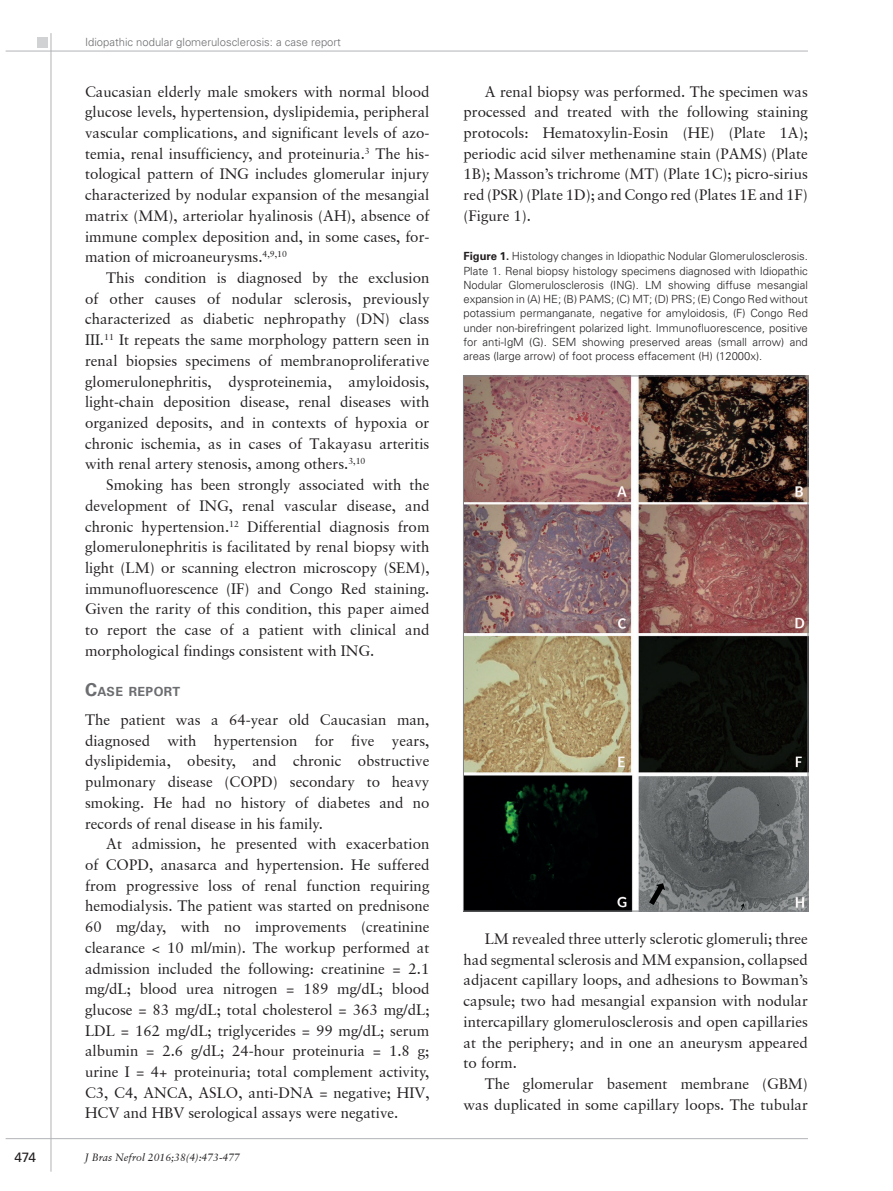
<style>
.page{position:relative;width:893px;height:1191px;background:#fff}
.page>*{position:absolute;margin:0;border:0;box-sizing:border-box;transform-origin:0 0}
.Texto{font:15px/20.7px "Garamond Retrospective S Si";color:#231f20;text-align:justify}
.Texto_-_1º_paragráfo{font:15px/20.7px "Garamond Retrospective S Si";color:#231f20;text-align:justify}
.t1{font:13.5px "Univers LT Std";color:#231f20}
.Intertítulo{font:700 12.6px "Univers LT Std";letter-spacing:.03em;color:#6c6d70}
.Legenda{font:300 11.25px/14.2px "Univers LT Std";color:#231f20;text-align:justify}
.t2{font:300 11.25px "Univers LT Std";color:#6c6d70}
.t3{font:italic 10.5px "Garamond Retrospective S Si";color:#231f20}
.s1{font-size:18px}
.s2{font-weight:700}
</style>
<div class="page">
<div style="left:37px;top:37px;width:11px;height:11px;background:#d1d2d4"></div>
<hr style="left:6px;top:51px;width:802px;height:1px;background:#b2b3b7">
<hr style="left:51px;top:33px;width:1px;height:1138px;background:#b2b3b7">
<hr style="left:6px;top:1138px;width:802px;height:1px;background:#b2b3b7">
<img style="left:465px;top:378px;width:341px;height:531px">
<p class="t1" style="left:14px;top:1149px;width:23px">474</p>
<p class="t2" style="left:85px;top:36px;width:258px">Idiopathic nodular glomerulosclerosis: a case report</p>
<p class="Texto_-_1º_paragráfo" style="left:85px;top:81px;width:346px">Caucasian elderly male smokers with normal blood glucose levels, hypertension, dyslipidemia, peripheral vascular complications, and significant levels of azo&shy;temia, renal insufficiency, and proteinuria.<sup>3</sup> The his&shy;tological pattern of ING includes glomerular injury characterized by nodular expansion of the mesangial matrix (MM), arteriolar hyalinosis (AH), absence of immune complex deposition and, in some cases, for&shy;mation of microaneurysms.<sup>4,9,10</sup></p>
<p class="Texto" style="left:85px;top:267px;width:346px;text-indent:21px">This condition is diagnosed by the exclusion of other causes of nodular sclerosis, previously characterized as diabetic nephropathy (DN) class III.<sup>11</sup> It repeats the same morphology pattern seen in renal biopsies specimens of membranoproliferative glomerulonephritis, dysproteinemia, amyloidosis, light-chain deposition disease, renal diseases with organized deposits, and in contexts of hypoxia or chronic ischemia, as in cases of Takayasu arteritis with renal artery stenosis, among others.<sup>3,10</sup></p>
<p class="Texto" style="left:85px;top:474px;width:346px;text-indent:21px">Smoking has been strongly associated with the development of ING, renal vascular disease, and chronic hypertension.<sup>12</sup> Differential diagnosis from glomerulonephritis is facilitated by renal biopsy with light (LM) or scanning electron microscopy (SEM), immunofluorescence (IF) and Congo Red staining.<br>Given the rarity of this condition, this paper aimed to report the case of a patient with clinical and morphological findings consistent with ING.</p>
<p class="Intertítulo" style="left:85px;top:684px;width:97px"><span class="s1">C</span>ASE REPORT</p>
<p class="Texto_-_1º_paragráfo" style="left:85px;top:709px;width:346px">The patient was a 64-year old Caucasian man, diagnosed with hypertension for five years, dyslipidemia, obesity, and chronic obstructive pulmonary disease (COPD) secondary to heavy smoking. He had no history of diabetes and no records of renal disease in his family.</p>
<p class="Texto" style="left:85px;top:833px;width:346px;text-indent:21px">At admission, he presented with exacerbation of COPD, anasarca and hypertension. He suffered from progressive loss of renal function requiring hemodialysis. The patient was started on prednisone 60 mg/day, with no improvements (creatinine clearance &lt; 10 ml/min). The workup performed at admission included the following: creatinine = 2.1 mg/dL; blood urea nitrogen = 189 mg/dL; blood glucose = 83 mg/dL; total cholesterol = 363 mg/dL; LDL = 162 mg/dL; triglycerides = 99 mg/dL; serum albumin = 2.6 g/dL; 24-hour proteinuria = 1.8 g; urine I = 4+ proteinuria; total complement activity, C3, C4, ANCA, ASLO, anti-DNA = negative; HIV, HCV and HBV serological assays were negative.</p>
<p class="t3" style="left:85px;top:1151px;width:157px">J Bras Nefrol 2016;38(4):473-477</p>
<p class="Texto" style="left:463px;top:81px;width:346px;text-indent:21px">A renal biopsy was performed. The specimen was processed and treated with the following staining protocols: Hematoxylin-Eosin (HE) (Plate 1A); periodic acid silver methenamine stain (PAMS) (Plate 1B); Masson’s trichrome (MT) (Plate 1C); picro-sirius red (PSR) (Plate 1D); and Congo red (Plates 1E and 1F) (Figure 1).</p>
<p class="Legenda" style="left:463px;top:249px;width:346px"><span class="s2">Figure 1.</span> Histology changes in Idiopathic Nodular Glomerulosclerosis.<br>Plate 1. Renal biopsy histology specimens diagnosed with Idiopathic Nodular Glomerulosclerosis (ING). LM showing diffuse mesangial expansion in (A) HE; (B) PAMS; (C) MT; (D) PRS; (E) Congo Red without potassium permanganate, negative for amyloidosis, (F) Congo Red under non-birefringent polarized light. Immunofluorescence, positive for anti-IgM (G). SEM showing preserved areas (small arrow) and areas (large arrow) of foot process effacement (H) (12000x).</p>
<p class="Texto" style="left:463px;top:928px;width:346px;text-indent:21px">LM revealed three utterly sclerotic glomeruli; three had segmental sclerosis and MM expansion, collapsed adjacent capillary loops, and adhesions to Bowman’s capsule; two had mesangial expansion with nodular intercapillary glomerulosclerosis and open capillaries at the periphery; and in one an aneurysm appeared to form.</p>
<p class="Texto" style="left:463px;top:1073px;width:346px;text-align:right">The glomerular basement membrane (GBM) was duplicated in some capillary loops. The tubular</p>
</div>
